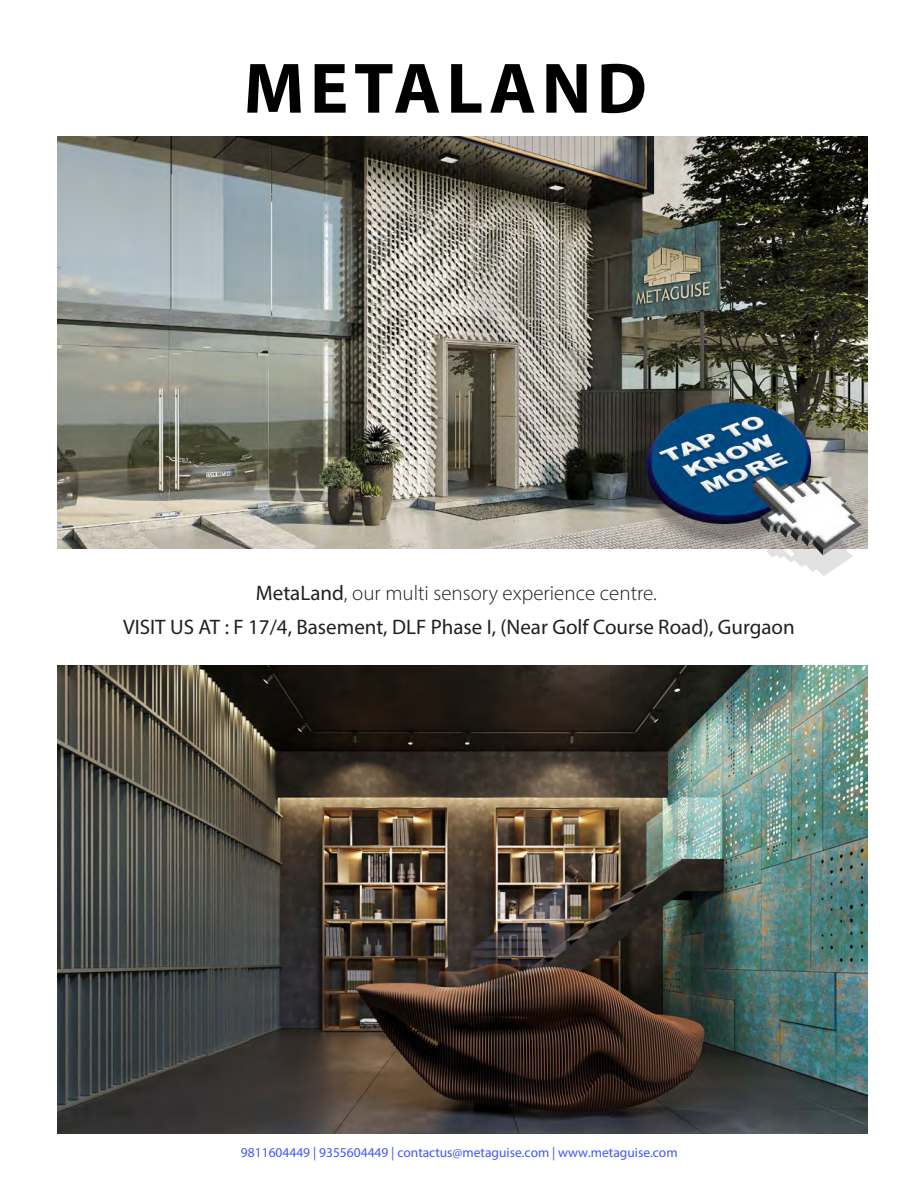
<style>
.page{position:relative;width:918px;height:1188px;background:#fff}
.page>*{position:absolute;margin:0;border:0;box-sizing:border-box;transform-origin:0 0}
.t1{font:700 72px "Myriad Pro";letter-spacing:.075em;color:#000}
.t2{font:21px "Myriad Pro";color:#231f20}
.t3{font:300 21px "Myriad Pro";color:#231f20}
.t4{font:13.5px "Myriad Pro";color:#4055ff}
.s1{font-weight:400}
</style>
<div class="page">
<img style="left:57px;top:137px;width:810px;height:411px">
<img style="left:57px;top:666px;width:810px;height:468px">
<img style="left:593px;top:385px;width:275px;height:191px">
<p class="t1" style="left:244px;top:41px;width:405px">METALAND</p>
<p class="t3" style="left:256px;top:580px;width:402px"><span class="s1">MetaLand</span>, our multi sensory experience centre.</p>
<p class="t2" style="left:123px;top:614px;width:673px">VISIT US AT : F 17/4, Basement, DLF Phase I, (Near Golf Course Road), Gurgaon</p>
<p class="t4" style="left:241px;top:1144px;width:438px">9811604449 | 9355604449 | contactus@metaguise.com | www.metaguise.com</p>
</div>
